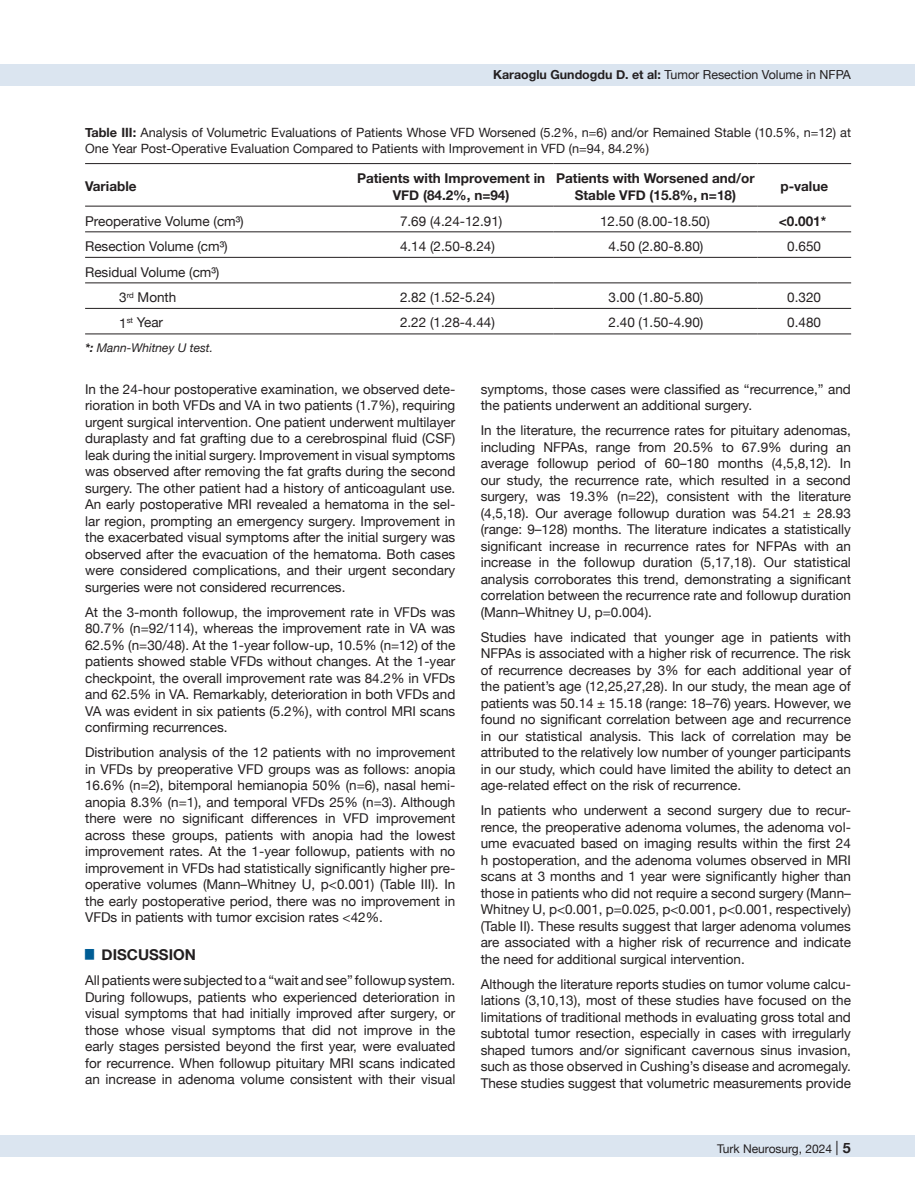
<style>
.page{position:relative;width:915px;height:1191px;background:#fff}
.page>*{position:absolute;margin:0;border:0;box-sizing:border-box;transform-origin:0 0}
.t1{font:700 15px "Helvetica Neue";color:#231f20}
.t2{font:13.5px/16.5px "Helvetica Neue";color:#231f20;text-align:justify}
.t3{font:700 13.5px/16.5px "Helvetica Neue";color:#231f20;text-align:center}
.t4{font:12.75px/15.8px "Helvetica Neue";color:#231f20}
.t5{font:12.45px "Helvetica Neue";color:#231f20}
.t6{font:12px "Helvetica Neue";color:#231f20}
.t7{font:italic 12px "Helvetica Neue";color:#231f20}
.s1{font-weight:700}
.s2{font-size:14.25px}
.s3{font-weight:700;font-size:14.25px}
</style>
<div class="page">
<div style="left:0;top:1135px;width:914px;height:22px;background:#dbe5f0"></div>
<div style="left:0;top:64px;width:914px;height:21px;background:#dbe5f0"></div>
<hr style="left:85px;top:231px;width:264px;height:1px;background:#231f20">
<hr style="left:349px;top:231px;width:204px;height:1px;background:#231f20">
<hr style="left:553px;top:231px;width:204px;height:1px;background:#231f20">
<hr style="left:757px;top:231px;width:93px;height:1px;background:#231f20">
<hr style="left:85px;top:257px;width:264px;height:1px;background:#231f20">
<hr style="left:349px;top:257px;width:204px;height:1px;background:#231f20">
<hr style="left:553px;top:257px;width:204px;height:1px;background:#231f20">
<hr style="left:757px;top:257px;width:93px;height:1px;background:#231f20">
<hr style="left:85px;top:283px;width:264px;height:1px;background:#231f20">
<hr style="left:349px;top:283px;width:204px;height:1px;background:#231f20">
<hr style="left:553px;top:283px;width:204px;height:1px;background:#231f20">
<hr style="left:757px;top:283px;width:93px;height:1px;background:#231f20">
<hr style="left:85px;top:308px;width:264px;height:1px;background:#231f20">
<hr style="left:349px;top:308px;width:204px;height:1px;background:#231f20">
<hr style="left:553px;top:308px;width:204px;height:1px;background:#231f20">
<hr style="left:757px;top:308px;width:93px;height:1px;background:#231f20">
<hr style="left:85px;top:163px;width:264px;height:1px;background:#231f20">
<hr style="left:349px;top:163px;width:204px;height:1px;background:#231f20">
<hr style="left:553px;top:163px;width:204px;height:1px;background:#231f20">
<hr style="left:757px;top:163px;width:93px;height:1px;background:#231f20">
<hr style="left:85px;top:206px;width:264px;height:1px;background:#231f20">
<hr style="left:349px;top:206px;width:204px;height:1px;background:#231f20">
<hr style="left:553px;top:206px;width:204px;height:1px;background:#231f20">
<hr style="left:757px;top:206px;width:93px;height:1px;background:#231f20">
<hr style="left:85px;top:333px;width:264px;height:1px;background:#231f20">
<hr style="left:349px;top:333px;width:204px;height:1px;background:#231f20">
<hr style="left:553px;top:333px;width:204px;height:1px;background:#231f20">
<hr style="left:757px;top:333px;width:93px;height:1px;background:#231f20">
<p class="t5" style="left:493px;top:66px;width:359px"><span class="s1">Karaoglu Gundogdu D. et al:</span> Tumor Resection Volume in NFPA</p>
<p class="t4" style="left:85px;top:125px;width:767px"><span class="s1">Table III:</span> Analysis of Volumetric Evaluations of Patients Whose VFD Worsened (5.2%, n=6) and/or Remained Stable (10.5%, n=12) at<br>One Year Post-Operative Evaluation Compared to Patients with Improvement in VFD (n=94, 84.2%)</p>
<p class="t3" style="left:85px;top:179px;width:53px">Variable</p>
<p class="t3" style="left:357px;top:170px;width:189px">Patients with Improvement in<br>VFD (84.2%, n=94)</p>
<p class="t3" style="left:556px;top:170px;width:200px">Patients with Worsened and/or<br>Stable VFD (15.8%, n=18)</p>
<p class="t3" style="left:780px;top:179px;width:49px">p-value</p>
<p class="t2" style="left:85px;top:213px;width:160px">Preoperative Volume (cm³)</p>
<p class="t2" style="left:400px;top:213px;width:104px">7.69 (4.24-12.91)</p>
<p class="t2" style="left:600px;top:213px;width:111px">12.50 (8.00-18.50)</p>
<p class="t3" style="left:778px;top:213px;width:49px">&lt;0.001*</p>
<p class="t2" style="left:85px;top:239px;width:144px">Resection Volume (cm³)</p>
<p class="t2" style="left:400px;top:239px;width:96px">4.14 (2.50-8.24)</p>
<p class="t2" style="left:608px;top:239px;width:96px">4.50 (2.80-8.80)</p>
<p class="t2" style="left:787px;top:239px;width:35px">0.650</p>
<p class="t2" style="left:119px;top:260px;width:102px;line-height:25.5px;text-indent:-34px">Residual Volume (cm³)<br>3<sup>rd</sup> Month</p>
<p class="t2" style="left:400px;top:290px;width:96px">2.82 (1.52-5.24)</p>
<p class="t2" style="left:608px;top:290px;width:96px">3.00 (1.80-5.80)</p>
<p class="t2" style="left:787px;top:290px;width:35px">0.320</p>
<p class="t2" style="left:119px;top:315px;width:45px">1<sup>st</sup> Year</p>
<p class="t2" style="left:400px;top:315px;width:96px">2.22 (1.28-4.44)</p>
<p class="t2" style="left:608px;top:315px;width:96px">2.40 (1.50-4.90)</p>
<p class="t2" style="left:787px;top:315px;width:35px">0.480</p>
<p class="t7" style="left:85px;top:339px;width:129px"><span class="s1">*:</span> Mann-Whitney U test.</p>
<p class="t2" style="left:85px;top:381px;width:371px">In the 24-hour postoperative examination, we observed dete&shy;rioration in both VFDs and VA in two patients (1.7%), requiring urgent surgical intervention. One patient underwent multilayer duraplasty and fat grafting due to a cerebrospinal fluid (CSF) leak during the initial surgery. Improvement in visual symptoms was observed after removing the fat grafts during the second surgery. The other patient had a history of anticoagulant use.<br>An early postoperative MRI revealed a hematoma in the sel&shy;lar region, prompting an emergency surgery. Improvement in the exacerbated visual symptoms after the initial surgery was observed after the evacuation of the hematoma. Both cases were considered complications, and their urgent secondary surgeries were not considered recurrences.</p>
<p class="t2" style="left:85px;top:604px;width:371px">At the 3-month followup, the improvement rate in VFDs was 80.7% (n=92/114), whereas the improvement rate in VA was 62.5% (n=30/48). At the 1-year follow-up, 10.5% (n=12) of the patients showed stable VFDs without changes. At the 1-year checkpoint, the overall improvement rate was 84.2% in VFDs and 62.5% in VA. Remarkably, deterioration in both VFDs and VA was evident in six patients (5.2%), with control MRI scans confirming recurrences.</p>
<p class="t2" style="left:85px;top:745px;width:371px">Distribution analysis of the 12 patients with no improvement in VFDs by preoperative VFD groups was as follows: anopia 16.6% (n=2), bitemporal hemianopia 50% (n=6), nasal hemi&shy;anopia 8.3% (n=1), and temporal VFDs 25% (n=3). Although there were no significant differences in VFD improvement across these groups, patients with anopia had the lowest improvement rates. At the 1-year followup, patients with no improvement in VFDs had statistically significantly higher pre&shy;operative volumes (Mann–Whitney U, p&lt;0.001) (Table III). In the early postoperative period, there was no improvement in VFDs in patients with tumor excision rates &lt;42%.</p>
<p class="t1" style="left:85px;top:943px;width:112px"><sup>█</sup> DISCUSSION</p>
<p class="t2" style="left:85px;top:973px;width:371px">All patients were subjected to a “wait and see” followup system.<br>During followups, patients who experienced deterioration in visual symptoms that had initially improved after surgery, or those whose visual symptoms that did not improve in the early stages persisted beyond the first year, were evaluated for recurrence. When followup pituitary MRI scans indicated an increase in adenoma volume consistent with their visual</p>
<p class="t2" style="left:480px;top:381px;width:371px">symptoms, those cases were classified as “recurrence,” and the patients underwent an additional surgery.</p>
<p class="t2" style="left:480px;top:423px;width:371px">In the literature, the recurrence rates for pituitary adenomas, including NFPAs, range from 20.5% to 67.9% during an average followup period of 60–180 months (4,5,8,12). In our study, the recurrence rate, which resulted in a second surgery, was 19.3% (n=22), consistent with the literature (4,5,18). Our average followup duration was 54.21 ± 28.93 (range: 9–128) months. The literature indicates a statistically significant increase in recurrence rates for NFPAs with an increase in the followup duration (5,17,18). Our statistical analysis corroborates this trend, demonstrating a significant correlation between the recurrence rate and followup duration (Mann–Whitney U, p=0.004).</p>
<p class="t2" style="left:480px;top:629px;width:371px">Studies have indicated that younger age in patients with NFPAs is associated with a higher risk of recurrence. The risk of recurrence decreases by 3% for each additional year of the patient’s age (12,25,27,28). In our study, the mean age of patients was 50.14 ± 15.18 (range: 18–76) years. However, we found no significant correlation between age and recurrence in our statistical analysis. This lack of correlation may be attributed to the relatively low number of younger participants in our study, which could have limited the ability to detect an age-related effect on the risk of recurrence.</p>
<p class="t2" style="left:480px;top:803px;width:371px">In patients who underwent a second surgery due to recur&shy;rence, the preoperative adenoma volumes, the adenoma vol&shy;ume evacuated based on imaging results within the first 24 h postoperation, and the adenoma volumes observed in MRI scans at 3 months and 1 year were significantly higher than those in patients who did not require a second surgery (Mann– Whitney U, p&lt;0.001, p=0.025, p&lt;0.001, p&lt;0.001, respectively) (Table II). These results suggest that larger adenoma volumes are associated with a higher risk of recurrence and indicate the need for additional surgical intervention.</p>
<p class="t2" style="left:480px;top:976px;width:371px">Although the literature reports studies on tumor volume calcu&shy;lations (3,10,13), most of these studies have focused on the limitations of traditional methods in evaluating gross total and subtotal tumor resection, especially in cases with irregularly shaped tumors and/or significant cavernous sinus invasion, such as those observed in Cushing’s disease and acromegaly.<br>These studies suggest that volumetric measurements provide</p>
<p class="t6" style="left:716px;top:1140px;width:156px">Turk Neurosurg, 2024 <span class="s2">|</span> <span class="s3">5 5</span></p>
</div>
